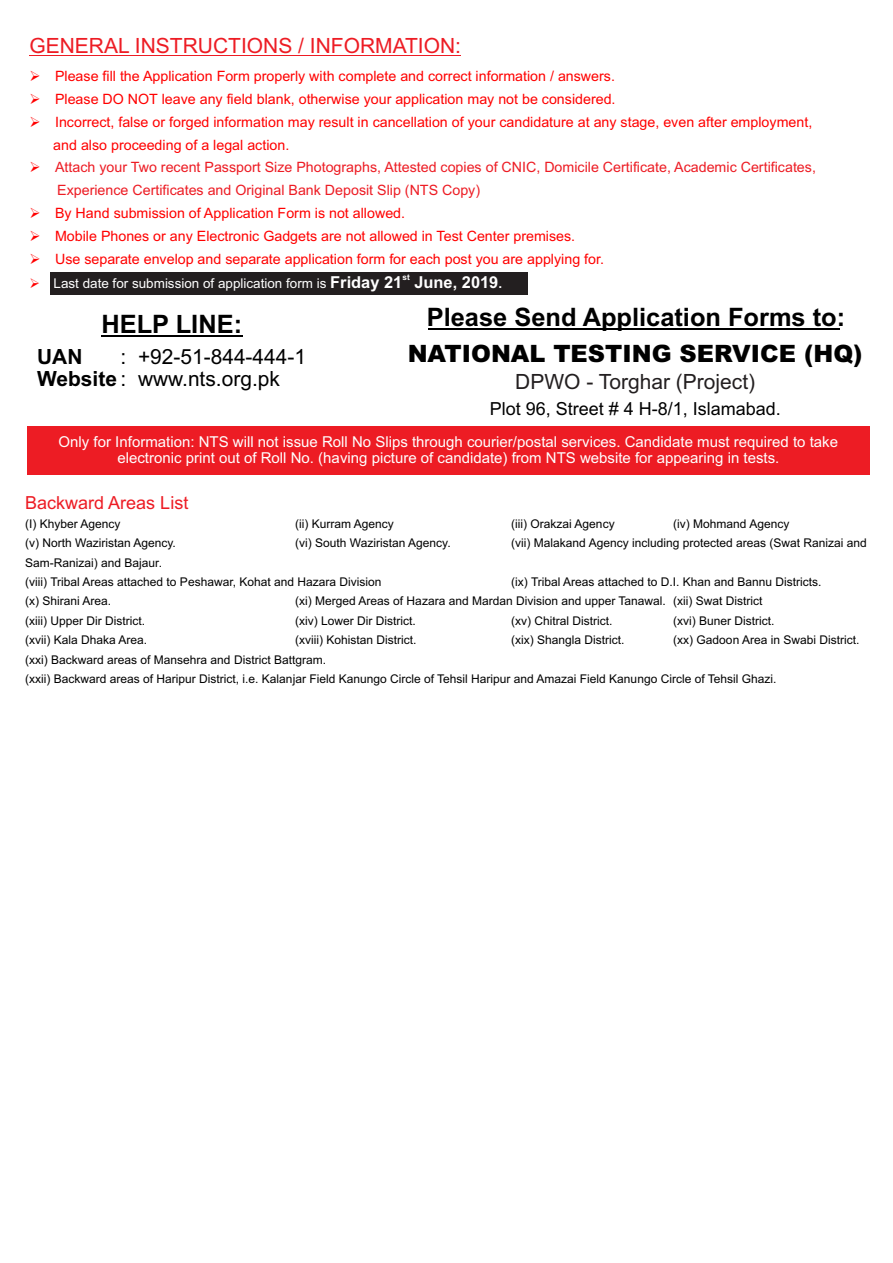
<style>
.page{position:relative;width:893px;height:1263px;background:#fff}
.page>*{position:absolute;margin:0;border:0;box-sizing:border-box;transform-origin:0 0}
.t1{font:700 25.35px "Arial";color:#000}
.t2{font:900 23.85px "Arial";color:#000}
.t3{font:21px/22.5px "Arial";color:#000}
.t4{font:21px "Arial";color:#ed1c24}
.t5{font:21px "Arial";color:#231f20}
.t6{font:18px "Arial";color:#000}
.t7{font:18px "Arial";color:#ed1c24}
.t8{font:15px/16.5px "Arial";color:#fff;text-align:center}
.t9{font:14.25px/22.8px "Arial";color:#f00}
.t10{font:14.25px/22.8px "Arial";color:#ed1c24}
.t11{font:13.5px "Arial";color:#fff}
.t12{font:12px/19.4px "Arial";color:#000}
.t13{font:700 8.25px "Arial";color:#fff}
.s1{font-weight:700;font-size:16.5px}
.s2{font-weight:700}
</style>
<div class="page">
<div style="left:50px;top:272px;width:478px;height:23px;background:#231f20"></div>
<hr style="left:29px;top:55px;width:432px;height:1px;background:#ed1c24">
<hr style="left:428px;top:328px;width:411px;height:1px;background:#000">
<hr style="left:102px;top:335px;width:141px;height:1px;background:#000">
<div style="left:27px;top:426px;width:842px;height:49px;background:#ed1c24"></div>
<h3 class="t4" style="left:29px;top:37px;width:433px">GENERAL INSTRUCTIONS / INFORMATION:</h3>
<p class="t9" style="left:29px;top:66px;width:587px">➢ Please fill the Application Form properly with complete and correct information / answers.</p>
<p class="t9" style="left:29px;top:89px;width:588px">➢ Please DO NOT leave any field blank, otherwise your application may not be considered.</p>
<p class="t9" style="left:53px;top:112px;width:760px;text-indent:-24px">➢ Incorrect, false or forged information may result in cancellation of your candidature at any stage, even after employment, and also proceeding of a legal action.</p>
<p class="t10" style="left:55px;top:157px;width:762px">Attach your Two recent Passport Size Photographs, Attested copies of CNIC, Domicile Certificate, Academic Certificates,<br>Experience Certificates and Original Bank Deposit Slip (NTS Copy)</p>
<p class="t9" style="left:29px;top:203px;width:377px">➢ By Hand submission of Application Form is not allowed.</p>
<p class="t9" style="left:29px;top:226px;width:547px">➢ Mobile Phones or any Electronic Gadgets are not allowed in Test Center premises.</p>
<p class="t9" style="left:29px;top:248px;width:576px">➢ Use separate envelop and separate application form for each post you are applying for.</p>
<p class="t13" style="left:402px;top:274px;width:9px">st</p>
<p class="t11" style="left:54px;top:279px;width:450px">Last date for submission of application form is <span class="s1">Friday 21 June, 2019</span><span class="s2">.</span></p>
<h1 class="t1" style="left:101px;top:314px;width:142px">HELP LINE:</h1>
<h1 class="t1" style="left:427px;top:308px;width:420px">Please Send Application Forms to:</h1>
<h2 class="t2" style="left:408px;top:345px;width:456px">NATIONAL TESTING SERVICE (HQ)</h2>
<h3 class="t6" style="left:490px;top:402px;width:293px">Plot 96, Street # 4 H-8/1, Islamabad.</h3>
<h3 class="t3" style="left:121px;top:347px;width:187px">: +92-51-844-444-1</h3>
<h3 class="t3" style="left:37px;top:347px;width:244px"><span class="s2">UAN<br>Website</span> : www.nts.org.pk</h3>
<h3 class="t5" style="left:515px;top:373px;width:241px">DPWO - Torghar (Project)</h3>
<p class="t8" style="left:59px;top:434px;width:781px">Only for Information: NTS will not issue Roll No Slips through courier/postal services. Candidate must required to take electronic print out of Roll No. (having picture of candidate) from NTS website for appearing in tests.</p>
<h3 class="t7" style="left:25px;top:496px;width:165px">Backward Areas List</h3>
<p class="t12" style="left:25px;top:515px;width:97px">(I) Khyber Agency</p>
<p class="t12" style="left:295px;top:515px;width:100px">(ii) Kurram Agency</p>
<p class="t12" style="left:511px;top:515px;width:105px">(iii) Orakzai Agency</p>
<p class="t12" style="left:673px;top:515px;width:118px">(iv) Mohmand Agency</p>
<p class="t12" style="left:25px;top:535px;width:152px">(v) North Waziristan Agency.</p>
<p class="t12" style="left:295px;top:535px;width:157px">(vi) South Waziristan Agency.</p>
<p class="t12" style="left:511px;top:535px;width:357px">(vii) Malakand Agency including protected areas (Swat Ranizai and</p>
<p class="t12" style="left:25px;top:554px;width:358px">Sam-Ranizai) and Bajaur.<br>(viii) Tribal Areas attached to Peshawar, Kohat and Hazara Division</p>
<p class="t12" style="left:511px;top:573px;width:312px">(ix) Tribal Areas attached to D.I. Khan and Bannu Districts.</p>
<p class="t12" style="left:25px;top:593px;width:88px">(x) Shirani Area.</p>
<p class="t12" style="left:295px;top:593px;width:469px">(xi) Merged Areas of Hazara and Mardan Division and upper Tanawal. (xii) Swat District</p>
<p class="t12" style="left:25px;top:612px;width:121px">(xiii) Upper Dir District.</p>
<p class="t12" style="left:295px;top:612px;width:122px">(xiv) Lower Dir District.</p>
<p class="t12" style="left:511px;top:612px;width:103px">(xv) Chitral District.</p>
<p class="t12" style="left:673px;top:612px;width:103px">(xvi) Buner District.</p>
<p class="t12" style="left:25px;top:631px;width:124px">(xvii) Kala Dhaka Area.</p>
<p class="t12" style="left:295px;top:631px;width:123px">(xviii) Kohistan District.</p>
<p class="t12" style="left:511px;top:631px;width:115px">(xix) Shangla District.</p>
<p class="t12" style="left:673px;top:631px;width:188px">(xx) Gadoon Area in Swabi District.</p>
<p class="t12" style="left:25px;top:651px;width:753px">(xxi) Backward areas of Mansehra and District Battgram.<br>(xxii) Backward areas of Haripur District, i.e. Kalanjar Field Kanungo Circle of Tehsil Haripur and Amazai Field Kanungo Circle of Tehsil Ghazi.</p>
</div>
